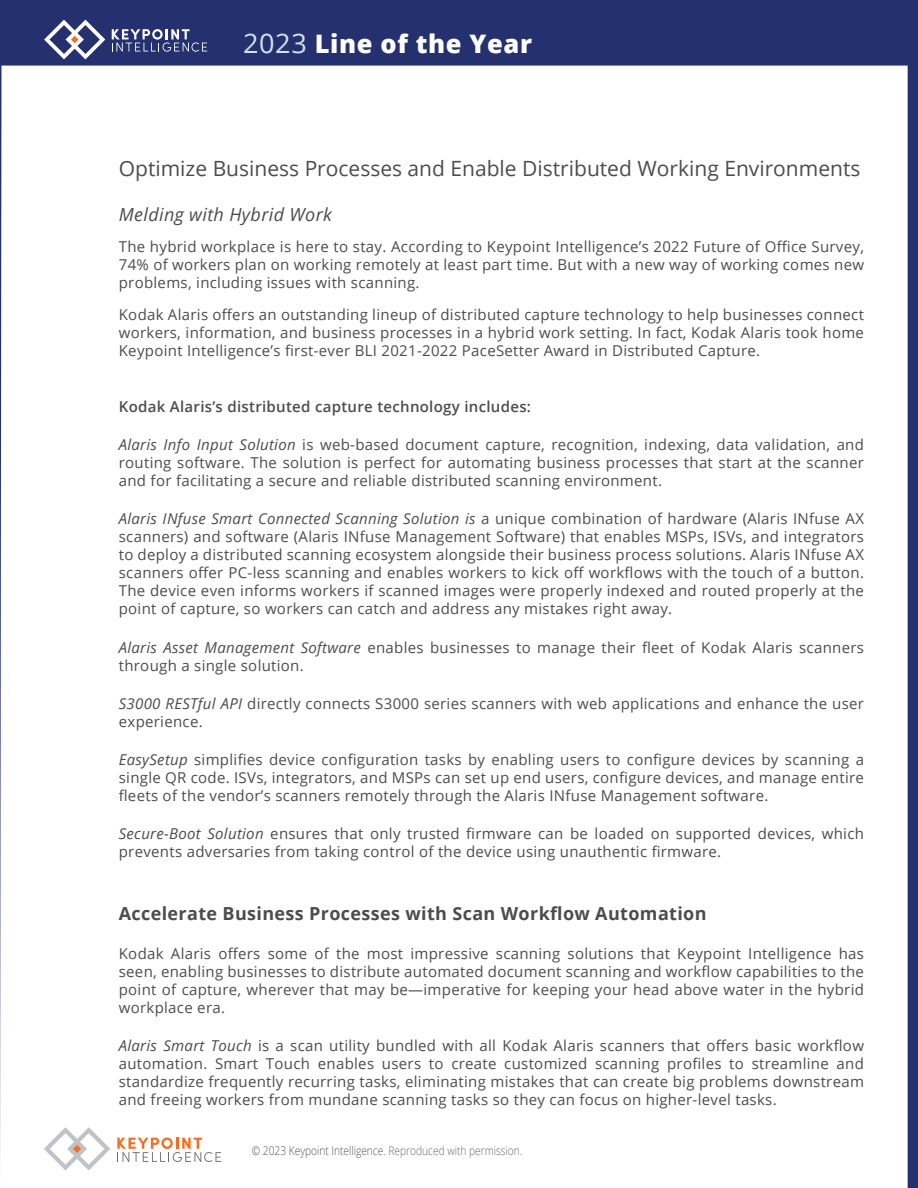
<style>
.page{position:relative;width:918px;height:1188px;background:#25316f}
.page>*{position:absolute;margin:0;border:0;box-sizing:border-box;transform-origin:0 0}
.t1{font:800 25.5px "Open Sans";letter-spacing:.025em;color:#fff}
.SOR_Main_BODY_Text{font:21px "Open Sans";color:#4b4c4d}
.SOR_Main_BODY_Text-2{font:700 18px "Open Sans";letter-spacing:.02em;color:#4b4c4d}
.SOR_Main_BODY_Text-3{font:italic 18px "Open Sans";letter-spacing:.02em;color:#4b4c4d}
.SOR_Main_BODY_Text-4{font:15px/18px "Open Sans";letter-spacing:.02em;color:#4b4c4d;text-align:justify}
.SOR_Main_BODY_Text-5{font:600 15px "Open Sans";letter-spacing:.02em;color:#4b4c4d}
.t2{font:300 12px "Open Sans";color:#555659;scale:.85 1}
.s1{font-weight:400;font-size:27px;color:#d4e0f1}
.s2{font-style:italic}
.s3{color:#68676a}
</style>
<div class="page">
<div style="left:0;top:66px;width:908px;height:1122px;background:#fff"></div>
<svg style="left:44px;top:20px;width:61px;height:39px"></svg>
<svg style="left:112px;top:29px;width:95px;height:23px"></svg>
<svg style="left:44px;top:1127px;width:66px;height:44px;background:#ecebec"></svg>
<svg style="left:117px;top:1138px;width:104px;height:24px;background:#efdace"></svg>
<h1 class="t1" style="left:243px;top:24px;width:291px"><span class="s1">2023</span> Line of the Year</h1>
<p class="SOR_Main_BODY_Text" style="left:119px;top:154px;width:743px">Optimize Business Processes and Enable Distributed Working Environments</p>
<p class="SOR_Main_BODY_Text-3" style="left:119px;top:202px;width:215px">Melding with Hybrid Work</p>
<p class="SOR_Main_BODY_Text-4" style="left:119px;top:237px;width:747px">The hybrid workplace is here to stay. According to Keypoint Intelligence’s 2022 Future of Office Survey, 74% of workers plan on working remotely at least part time. But with a new way of working comes new problems, including issues with scanning.</p>
<p class="SOR_Main_BODY_Text-4" style="left:119px;top:305px;width:747px">Kodak Alaris offers an outstanding lineup of distributed capture technology to help businesses connect workers, information, and business processes in a hybrid work setting. In fact, Kodak Alaris took home Keypoint Intelligence’s first-ever BLI 2021-2022 PaceSetter Award in Distributed Capture.</p>
<p class="SOR_Main_BODY_Text-5" style="left:119px;top:396px;width:414px">Kodak Alaris’s distributed capture technology includes:</p>
<p class="SOR_Main_BODY_Text-4" style="left:119px;top:435px;width:747px"><span class="s2">Alaris Info Input Solution</span> is web-based document capture, recognition, indexing, data validation, and routing software. The solution is perfect for automating business processes that start at the scanner and for facilitating a secure and reliable distributed scanning environment.</p>
<p class="SOR_Main_BODY_Text-4" style="left:119px;top:510px;width:747px"><span class="s2">Alaris INfuse Smart Connected Scanning Solution is</span> a unique combination of hardware (Alaris INfuse AX scanners) and software (Alaris INfuse Management Software) that enables MSPs, ISVs, and integrators to deploy a distributed scanning ecosystem alongside their business process solutions. Alaris INfuse AX scanners offer PC-less scanning and enables workers to kick off workflows with the touch of a button.<br>The device even informs workers if scanned images were properly indexed and routed properly at the point of capture, so workers can catch and address any mistakes right away.</p>
<p class="SOR_Main_BODY_Text-4" style="left:119px;top:638px;width:747px"><span class="s2">Alaris Asset Management Software</span> enables businesses to manage their fleet of Kodak Alaris scanners through a single solution.</p>
<p class="SOR_Main_BODY_Text-4" style="left:119px;top:694px;width:747px"><span class="s2">S3000 RESTful API</span> directly connects S3000 series scanners with web applications and enhance the user experience.</p>
<p class="SOR_Main_BODY_Text-4" style="left:119px;top:750px;width:747px"><span class="s2">EasySetup</span> simplifies device configuration tasks by enabling users to configure devices by scanning a single QR code. ISVs, integrators, and MSPs can set up end users, configure devices, and manage entire fleets of the vendor’s scanners remotely through the Alaris INfuse Management software.</p>
<p class="SOR_Main_BODY_Text-4" style="left:119px;top:825px;width:747px"><span class="s2">Secure-Boot Solution</span> ensures that only trusted firmware can be loaded on supported devices, which prevents adversaries from taking control of the device using unauthentic firmware.</p>
<p class="SOR_Main_BODY_Text-2" style="left:119px;top:901px;width:589px">Accelerate Business Processes with Scan Workflow Automation</p>
<p class="SOR_Main_BODY_Text-4" style="left:119px;top:944px;width:747px">Kodak Alaris offers some of the most impressive scanning solutions that Keypoint Intelligence has seen, enabling businesses to distribute automated document scanning and workflow capabilities to the point of capture, wherever that may be—imperative for keeping your head above water in the hybrid workplace era.</p>
<p class="SOR_Main_BODY_Text-4" style="left:119px;top:1036px;width:747px"><span class="s2">Alaris Smart Touch</span> is a scan utility bundled with all Kodak Alaris scanners that offers basic workflow automation. Smart Touch enables users to create customized scanning profiles to streamline and standardize frequently recurring tasks, eliminating mistakes that can create big problems downstream and freeing workers from mundane scanning tasks so they can focus on higher-level tasks.</p>
<p class="t2" style="left:252px;top:1143px;width:320px">© 2023 Keypoint Intelligence. <span class="s3">Reproduced with permission.</span></p>
</div>
